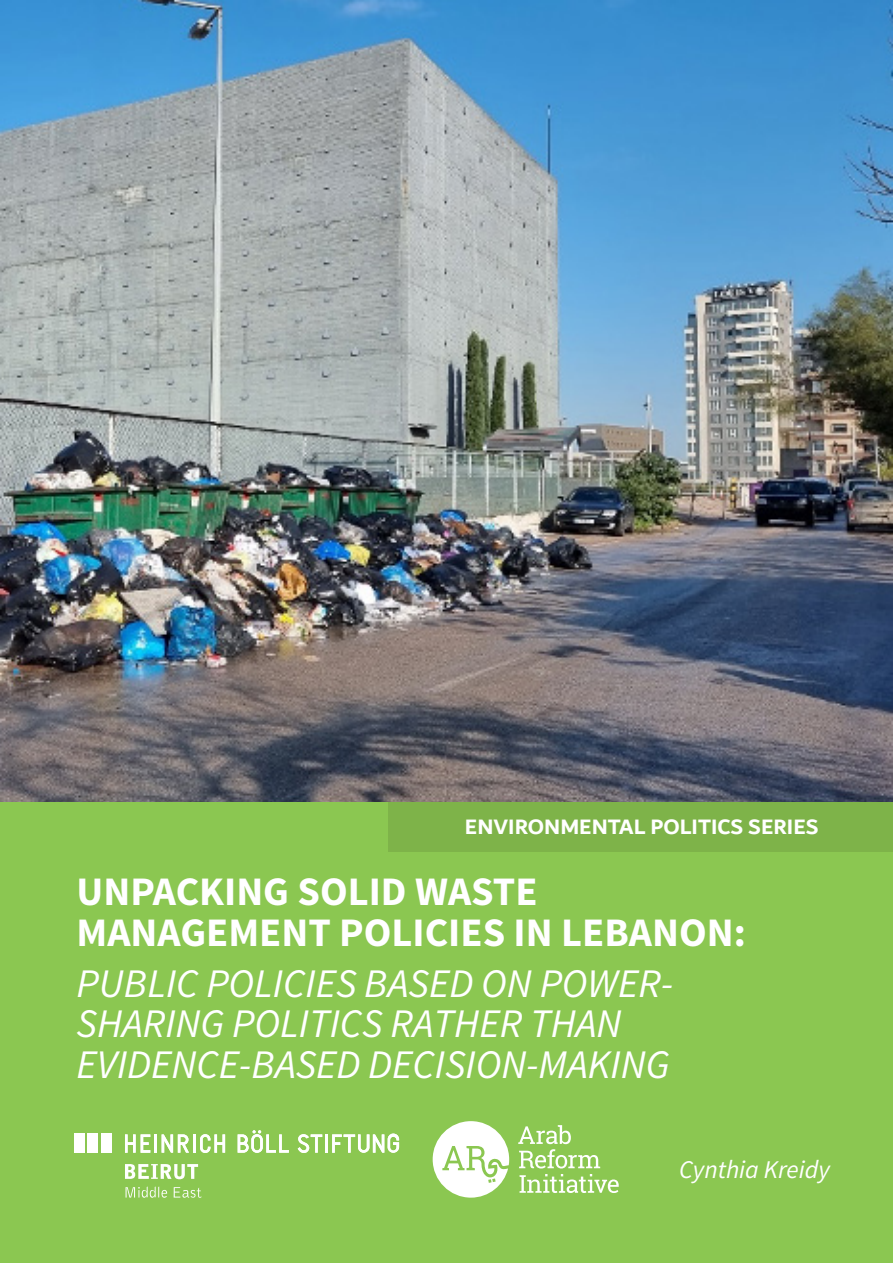
<style>
.page{position:relative;width:893px;height:1263px;background:#fff}
.page>*{position:absolute;margin:0;border:0;box-sizing:border-box;transform-origin:0 0}
.t1{font:italic 40.5px/81px "Source Sans Pro";color:#fff}
.t2{font:700 40.5px/40.5px "Source Sans Pro";color:#fff}
.t3{font:italic 25.5px "Source Sans Pro";color:#fff}
.t4{font:700 22.5px "Dubai";color:#fff}
</style>
<div class="page">
<img style="left:0;top:0;width:893px;height:802px">
<div style="left:0;top:802px;width:893px;height:461px;background:#8bc751"></div>
<div style="left:389px;top:802px;width:504px;height:49px;background:#7eb349"></div>
<svg style="left:433px;top:1121px;width:76px;height:76px"></svg>
<svg style="left:518px;top:1125px;width:82px;height:43px"></svg>
<svg style="left:519px;top:1174px;width:100px;height:19px"></svg>
<svg style="left:125px;top:1134px;width:25px;height:19px"></svg>
<hr style="left:154px;top:1134px;width:3px;height:19px;background:#fff">
<svg style="left:162px;top:1134px;width:27px;height:19px"></svg>
<hr style="left:193px;top:1134px;width:3px;height:19px;background:#fff">
<svg style="left:200px;top:1134px;width:25px;height:19px"></svg>
<svg style="left:238px;top:1130px;width:51px;height:23px"></svg>
<svg style="left:298px;top:1134px;width:24px;height:19px"></svg>
<hr style="left:325px;top:1134px;width:3px;height:19px;background:#fff">
<svg style="left:332px;top:1133px;width:67px;height:20px"></svg>
<div style="left:101px;top:1133px;width:11px;height:20px;background:#fff"></div>
<div style="left:88px;top:1133px;width:10px;height:20px;background:#fff"></div>
<div style="left:74px;top:1133px;width:11px;height:20px;background:#fff"></div>
<svg style="left:125px;top:1164px;width:73px;height:15px"></svg>
<svg style="left:126px;top:1186px;width:41px;height:12px"></svg>
<svg style="left:174px;top:1187px;width:27px;height:11px"></svg>
<p class="t4" style="left:465px;top:813px;width:355px">ENVIRONMENTAL POLITICS SERIES</p>
<p class="t2" style="left:77px;top:873px;width:671px">UNPACKING SOLID WASTE<br>MANAGEMENT POLICIES IN LEBANON:</p>
<p class="t1" style="left:77px;top:943px;width:598px">PUBLIC POLICIES BASED ON POWER-<br>EVIDENCE-BASED DECISION-MAKING</p>
<p class="t1" style="left:77px;top:983px;width:547px">SHARING POLITICS RATHER THAN</p>
<p class="t3" style="left:679px;top:1154px;width:152px">Cynthia Kreidy</p>
</div>
